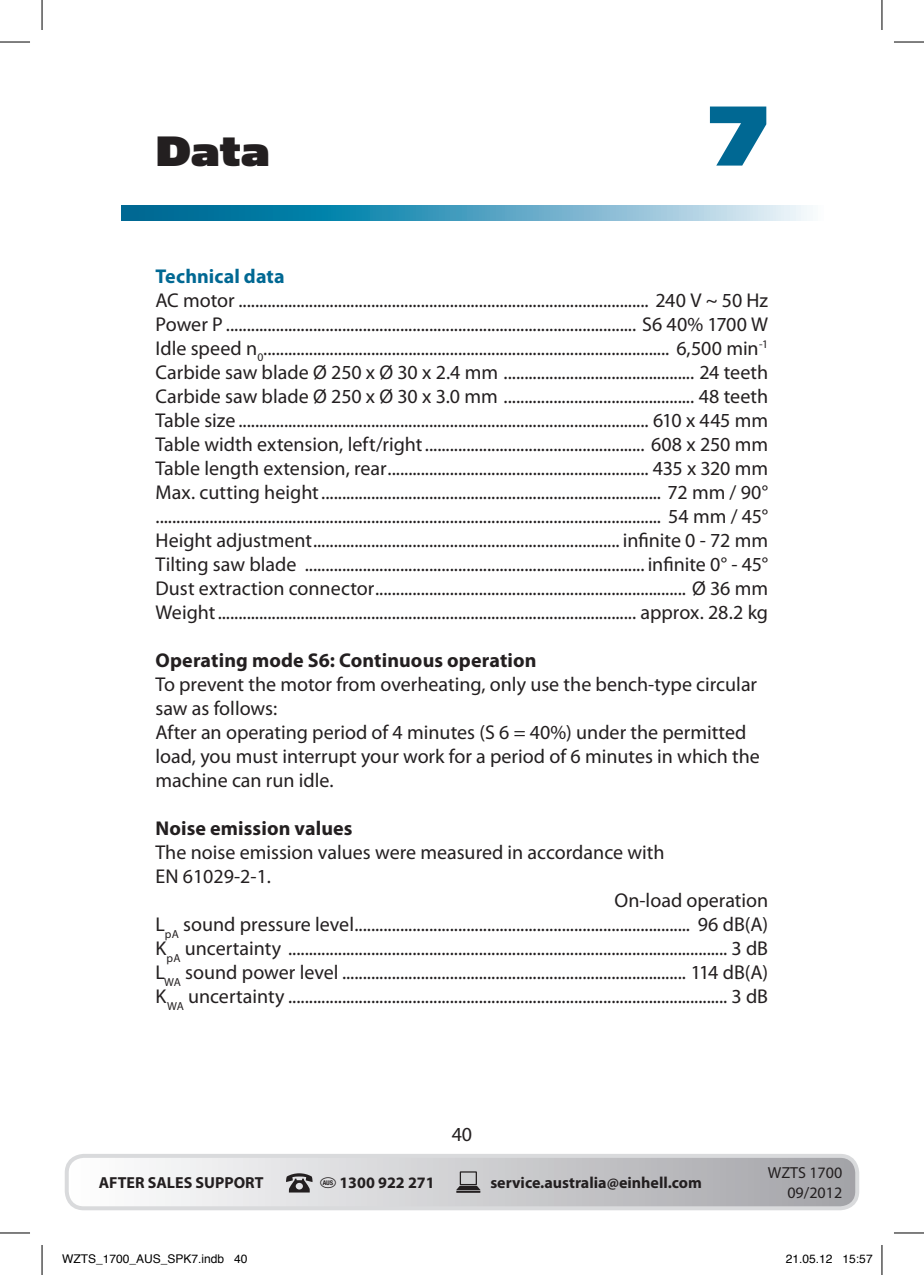
<style>
.page{position:relative;width:924px;height:1275px;background:#fff}
.page>*{position:absolute;margin:0;border:0;box-sizing:border-box;transform-origin:0 0}
.t1{font:96px "Simian Text Gorilla";color:#006893}
.t2{font:48px "Simian Text Gorilla";color:#231f20}
.t3{font:20px/24px "Myriad Pro";color:#231f20;text-align:justify}
.t4{font:700 20px "Myriad Pro";letter-spacing:.005em;color:#231f20}
.t5{font:700 20px "Myriad Pro";letter-spacing:.005em;color:#006893}
.t6{font:700 16px "Myriad Pro";color:#231f20}
.t7{font:16px/19.2px "Myriad Pro";color:#231f20;text-align:right}
.t8{font:12px "Helvetica";color:#000}
</style>
<div class="page">
<svg style="left:122px;top:205px;width:688px;height:16px;background:#54a2c1"></svg>
<div style="left:67px;top:1155px;width:789px;height:53px;background:linear-gradient(to right,#fff,#a3a3a7);border-radius:17px"></div>
<div style="left:65px;top:1153px;width:793px;height:57px;border:4px solid #d9dadc;border-radius:17px"></div>
<svg style="left:456px;top:1171px;width:24px;height:21px"></svg>
<svg style="left:286px;top:1173px;width:26px;height:19px"></svg>
<hr style="left:0;top:42px;width:30px;height:1px;background:#000">
<hr style="left:893px;top:42px;width:30px;height:1px;background:#000">
<hr style="left:0;top:1232px;width:30px;height:1px;background:#000">
<hr style="left:893px;top:1232px;width:30px;height:1px;background:#000">
<hr style="left:42px;top:0;width:1px;height:30px;background:#000">
<hr style="left:42px;top:1245px;width:1px;height:30px;background:#000">
<hr style="left:881px;top:0;width:1px;height:30px;background:#000">
<hr style="left:881px;top:1245px;width:1px;height:30px;background:#000">
<h2 class="t2" style="left:155px;top:124px;width:116px">Data</h2>
<h1 class="t1" style="left:707px;top:82px;width:62px">7</h1>
<p class="t5" style="left:155px;top:265px;width:131px">Technical data</p>
<p class="t3" style="left:155px;top:288px;width:614px">AC motor ................................................................................................... 240 V ~ 50 Hz Power P ................................................................................................... S6 40% 1700 W Idle speed n<sub>0</sub>.................................................................................................. 6,500 min<sup>-1<br></sup>Carbide saw blade Ø 250 x Ø 30 x 2.4 mm .............................................. 24 teeth Carbide saw blade Ø 250 x Ø 30 x 3.0 mm .............................................. 48 teeth Table size ................................................................................................... 610 x 445 mm Table width extension, left/right..................................................... 608 x 250 mm Table length extension, rear............................................................... 435 x 320 mm Max. cutting height.................................................................................. 72 mm / 90° .......................................................................................................................... 54 mm / 45° Height adjustment.......................................................................... infinite 0 - 72 mm Tilting saw blade .................................................................................. infinite 0° - 45° Dust extraction connector........................................................................... Ø 36 mm Weight..................................................................................................... approx. 28.2 kg</p>
<p class="t4" style="left:155px;top:649px;width:382px">Operating mode S6: Continuous operation</p>
<p class="t3" style="left:155px;top:672px;width:605px;text-align:left">To prevent the motor from overheating, only use the bench-type circular saw as follows:<br>After an operating period of 4 minutes (S 6 = 40%) under the permitted load, you must interrupt your work for a period of 6 minutes in which the machine can run idle.</p>
<p class="t4" style="left:155px;top:817px;width:198px">Noise emission values</p>
<p class="t3" style="left:155px;top:840px;width:510px">The noise emission values were measured in accordance with</p>
<p class="t3" style="left:155px;top:864px;width:117px">EN 61029-2-1.</p>
<p class="t3" style="left:614px;top:888px;width:155px">On-load operation</p>
<p class="t3" style="left:155px;top:912px;width:614px">L<sub>pA</sub> sound pressure level................................................................................. 96 dB(A)</p>
<p class="t3" style="left:155px;top:936px;width:613px">K<sub>pA</sub> uncertainty .......................................................................................................... 3 dB</p>
<p class="t3" style="left:155px;top:960px;width:613px">L<sub>WA</sub> sound power level ................................................................................... 114 dB(A)</p>
<p class="t3" style="left:155px;top:984px;width:614px">K<sub>WA</sub> uncertainty .......................................................................................................... 3 dB</p>
<p class="t3" style="left:451px;top:1122px;width:22px">40</p>
<p class="t6" style="left:99px;top:1174px;width:166px">AFTER SALES SUPPORT</p>
<p class="t6" style="left:320px;top:1174px;width:116px"><sup>d</sup> 1300 922 271</p>
<p class="t6" style="left:490px;top:1174px;width:213px">service.australia@einhell.com</p>
<p class="t7" style="left:767px;top:1163px;width:76px">WZTS 1700<br>09/2012</p>
<p class="t8" style="left:62px;top:1249px;width:187px">WZTS_1700_AUS_SPK7.indb 40</p>
<p class="t8" style="left:785px;top:1249px;width:88px">21.05.12 15:57</p>
</div>
